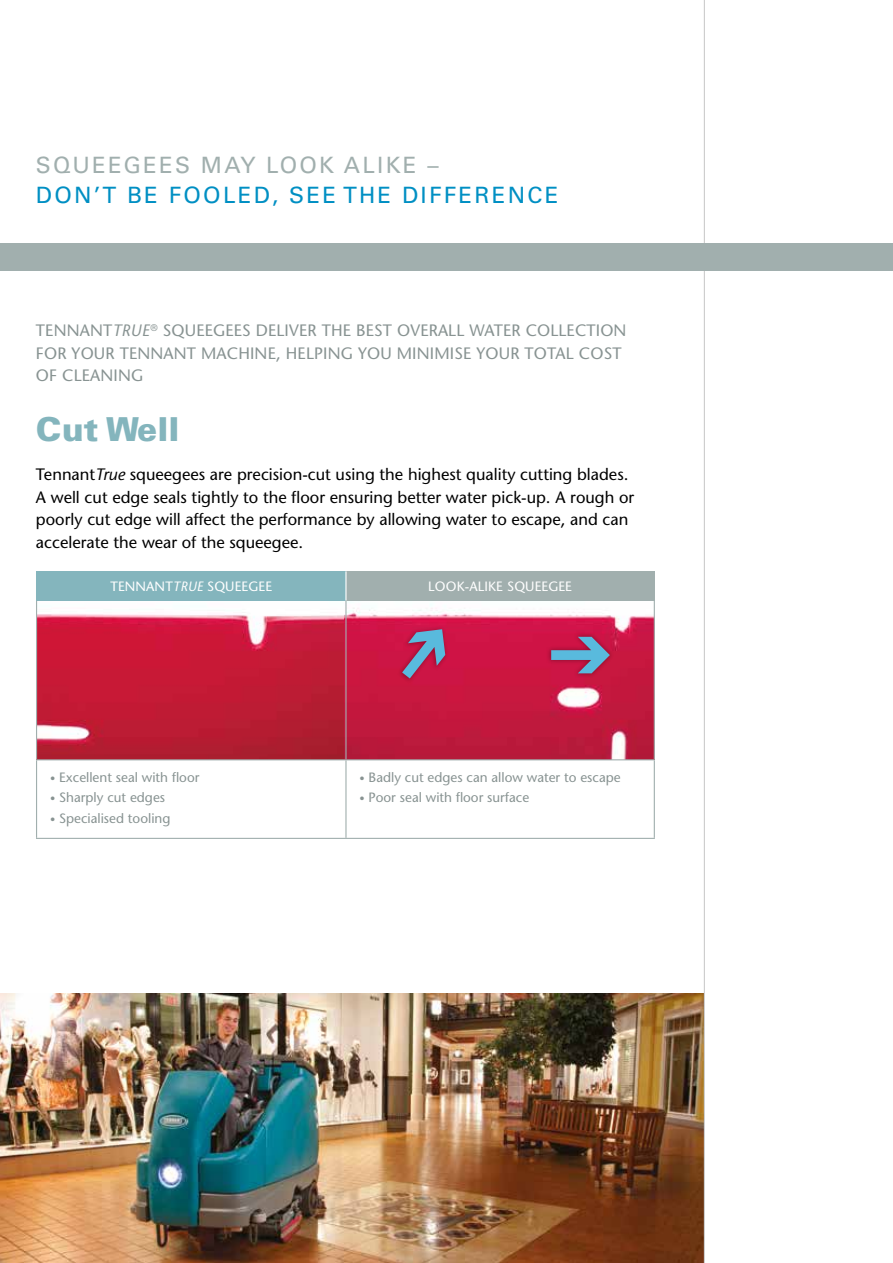
<style>
.page{position:relative;width:893px;height:1263px;background:#fff}
.page>*{position:absolute;margin:0;border:0;box-sizing:border-box;transform-origin:0 0}
.t1{font:900 33px "Univers";color:#84b5bd}
.t2{font:22.5px "Univers";letter-spacing:.1em;color:#008fc3}
.t3{font:22.5px "Univers";letter-spacing:.1em;color:#a1afae}
.t4{font:500 16.5px/22.5px "Stone Sans Std";color:#000}
.t5{font:500 16.5px/22.5px "Stone Sans Std";letter-spacing:.01em;color:#889392}
.t6{font:500 13.5px "Stone Sans Std";color:#889392}
.t7{font:500 13.5px "Stone Sans Std";letter-spacing:.01em;color:#fff}
.s1{font-style:italic}
.s2{font-size:10.5px}
</style>
<div class="page">
<img style="left:0;top:994px;width:704px;height:269px">
<img style="left:37px;top:600px;width:308px;height:159px">
<svg style="left:347px;top:600px;width:307px;height:159px"></svg>
<hr style="left:704px;top:0;width:1px;height:1263px;background:#c6c6c6">
<div style="left:0;top:243px;width:893px;height:27px;background:#a1afae"></div>
<div style="left:546px;top:632px;width:69px;height:47px;background:#000;opacity:.3"></div>
<svg style="left:551px;top:637px;width:59px;height:36px"></svg>
<svg style="left:385px;top:611px;width:79px;height:83px"></svg>
<div style="left:37px;top:571px;width:309px;height:29px;background:#84b5bd"></div>
<div style="left:346px;top:571px;width:308px;height:29px;background:#a1afae"></div>
<hr style="left:345px;top:600px;width:2px;height:159px;background:#a1afae">
<hr style="left:346px;top:759px;width:309px;height:1px;background:#a1afae">
<hr style="left:345px;top:760px;width:2px;height:78px;background:#a1afae">
<hr style="left:346px;top:838px;width:309px;height:1px;background:#a1afae">
<hr style="left:36px;top:600px;width:1px;height:159px;background:#a1afae">
<hr style="left:654px;top:600px;width:1px;height:159px;background:#a1afae">
<hr style="left:36px;top:760px;width:1px;height:78px;background:#a1afae">
<hr style="left:654px;top:760px;width:1px;height:78px;background:#a1afae">
<hr style="left:36px;top:838px;width:310px;height:1px;background:#a1afae">
<svg style="left:36px;top:571px;width:1px;height:29px"></svg>
<hr style="left:345px;top:571px;width:2px;height:29px;background:#fff">
<svg style="left:654px;top:571px;width:1px;height:29px"></svg>
<hr style="left:36px;top:759px;width:310px;height:1px;background:#a1afae">
<h2 class="t3" style="left:36px;top:151px;width:404px">SQUEEGEES MAY LOOK ALIKE –</h2>
<h2 class="t2" style="left:36px;top:181px;width:524px">DON’T BE FOOLED, SEE THE DIFFERENCE</h2>
<p class="t5" style="left:36px;top:319px;width:592px">TENNANT<span class="s1">TRUE</span><sup>®</sup> SQUEEGEES DELIVER THE BEST OVERALL WATER COLLECTION<br>FOR YOUR TENNANT MACHINE, HELPING YOU MINIMISE YOUR TOTAL COST<br>OF CLEANING</p>
<h1 class="t1" style="left:36px;top:409px;width:145px">Cut Well</h1>
<p class="t4" style="left:36px;top:463px;width:600px">Tennant<span class="s1">True</span> squeegees are precision-cut using the highest quality cutting blades.<br>A well cut edge seals tightly to the floor ensuring better water pick-up. A rough or poorly cut edge will affect the performance by allowing water to escape, and can accelerate the wear of the squeegee.</p>
<p class="t7" style="left:110px;top:578px;width:163px">TENNANT<span class="s1">TRUE</span> SQUEEGEE</p>
<p class="t7" style="left:428px;top:578px;width:145px">LOOK-ALIKE SQUEEGEE</p>
<p class="t6" style="left:50px;top:769px;width:151px"><span class="s2">•</span> Excellent seal with floor</p>
<p class="t6" style="left:50px;top:789px;width:117px"><span class="s2">•</span> Sharply cut edges</p>
<p class="t6" style="left:50px;top:810px;width:122px"><span class="s2">•</span> Specialised tooling</p>
<p class="t6" style="left:359px;top:769px;width:263px"><span class="s2">•</span> Badly cut edges can allow water to escape</p>
<p class="t6" style="left:359px;top:789px;width:171px"><span class="s2">•</span> Poor seal with floor surface</p>
</div>
